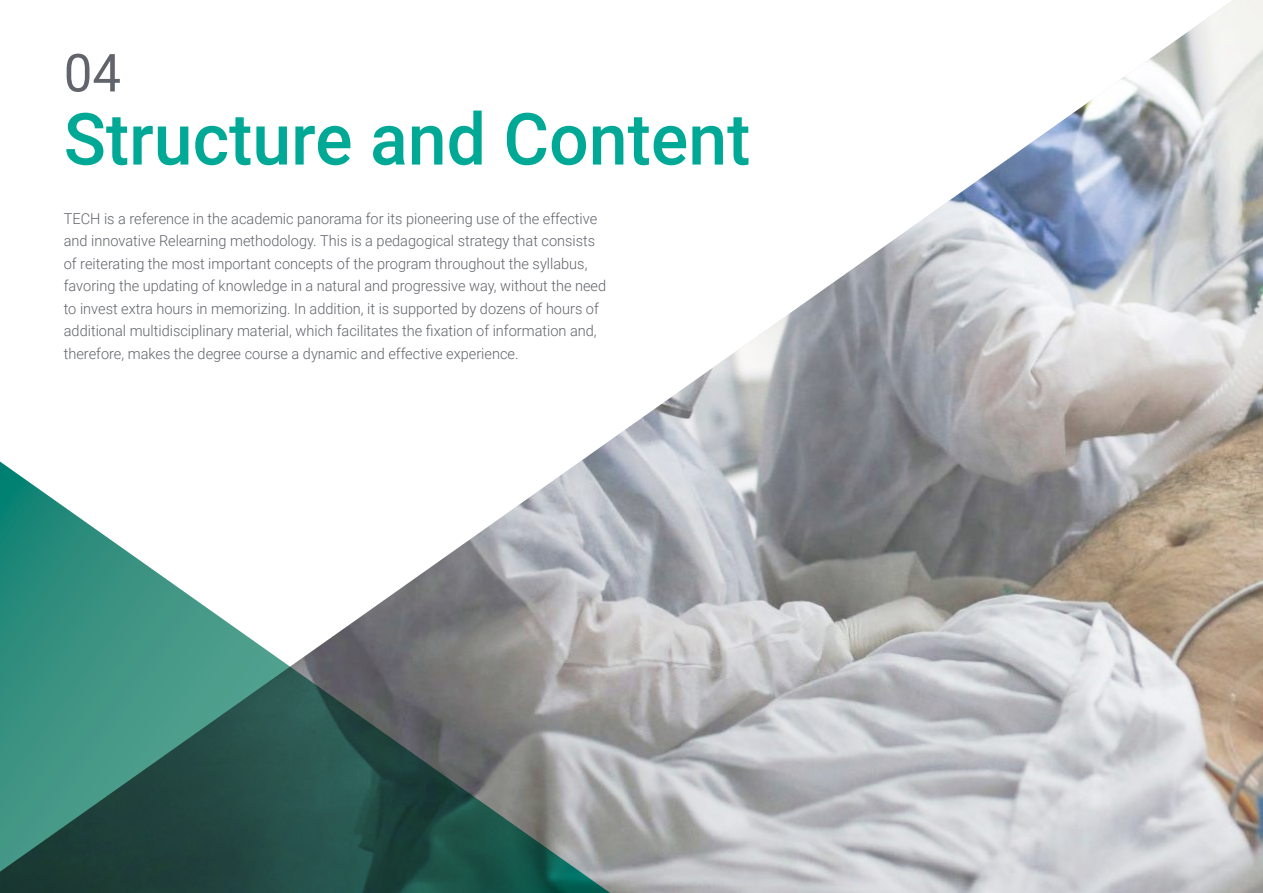
<style>
.page{position:relative;width:1263px;height:893px;background:#fff}
.page>*{position:absolute;margin:0;border:0;box-sizing:border-box;transform-origin:0 0}
.t1{font:500 72px "Roboto";color:#00a996}
.t2{font:52.5px "Roboto";color:#61646a}
.t3{font:300 15px/22.5px "Roboto";color:#61646a}
</style>
<div class="page">
<img style="left:602px;top:0;width:661px;height:893px">
<svg style="left:0;top:446px;width:640px;height:447px"></svg>
<h2 class="t2" style="left:64px;top:36px;width:59px">04</h2>
<h1 class="t1" style="left:64px;top:89px;width:688px">Structure and Content</h1>
<p class="t3" style="left:64px;top:207px;width:544px">TECH is a reference in the academic panorama for its pioneering use of the effective and innovative Relearning methodology. This is a pedagogical strategy that consists of reiterating the most important concepts of the program throughout the syllabus, favoring the updating of knowledge in a natural and progressive way, without the need to invest extra hours in memorizing. In addition, it is supported by dozens of hours of additional multidisciplinary material, which facilitates the fixation of information and, therefore, makes the degree course a dynamic and effective experience.</p>
</div>
